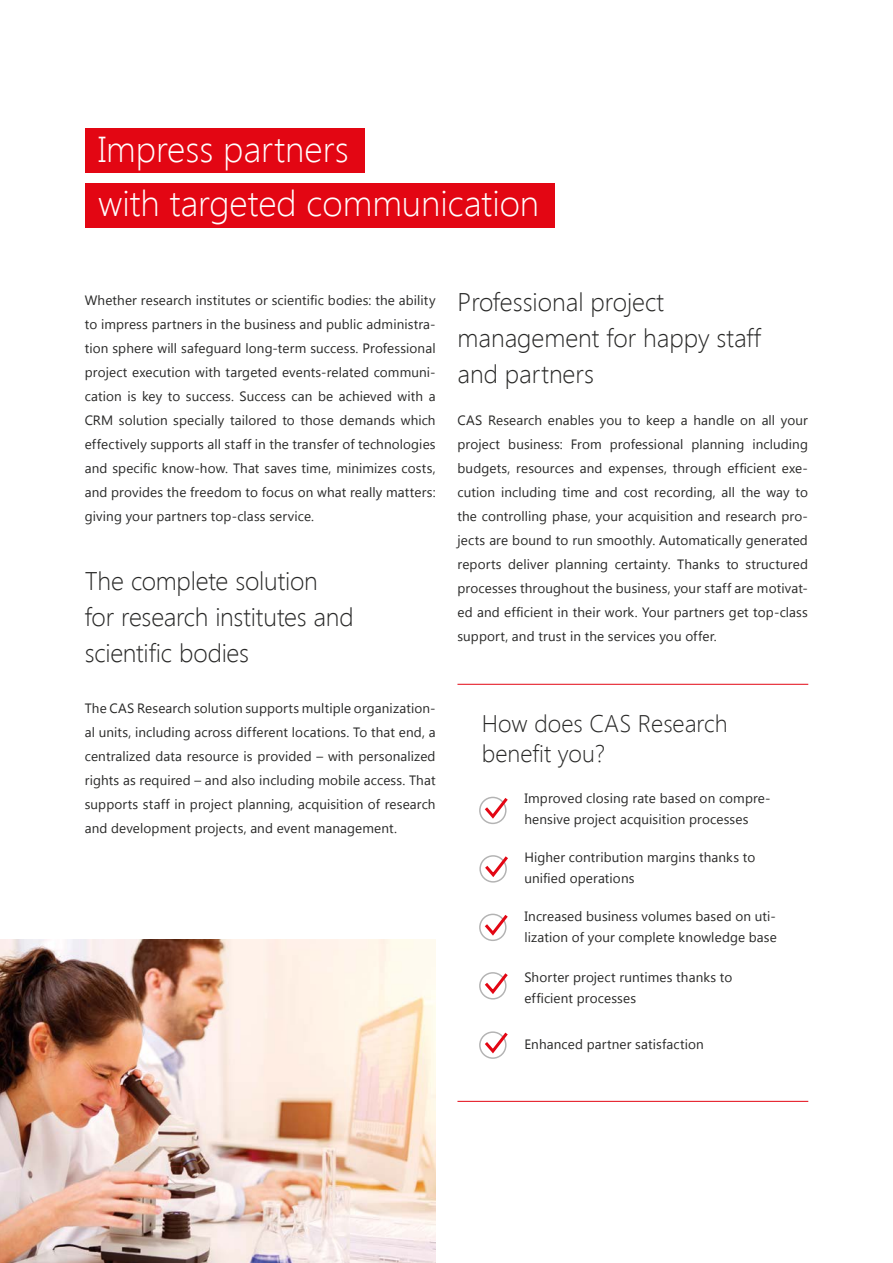
<style>
.page{position:relative;width:893px;height:1263px;background:#fff}
.page>*{position:absolute;margin:0;border:0;box-sizing:border-box;transform-origin:0 0}
.t1{font:300 36px/54px "Segoe UI";color:#fff}
.t2{font:300 25.5px/36px "Segoe UI";letter-spacing:-.005em;color:#282827}
.t3{font:300 24px/30px "Segoe UI";color:#282827}
.t4{font:13.5px/24px "Segoe UI";letter-spacing:.01em;color:#282827}
</style>
<div class="page">
<div style="left:479px;top:797px;width:28px;height:27px;border:2px solid #000;border-radius:50%"></div>
<svg style="left:482px;top:796px;width:26px;height:25px"></svg>
<div style="left:479px;top:855px;width:28px;height:28px;border:2px solid #000;border-radius:50%"></div>
<svg style="left:482px;top:855px;width:26px;height:24px"></svg>
<div style="left:479px;top:914px;width:28px;height:27px;border:2px solid #000;border-radius:50%"></div>
<svg style="left:482px;top:913px;width:26px;height:25px"></svg>
<div style="left:479px;top:972px;width:28px;height:27px;border:2px solid #000;border-radius:50%"></div>
<svg style="left:482px;top:972px;width:26px;height:24px"></svg>
<div style="left:479px;top:1031px;width:28px;height:28px;border:2px solid #000;border-radius:50%"></div>
<svg style="left:482px;top:1031px;width:26px;height:25px"></svg>
<img style="left:0;top:940px;width:436px;height:323px">
<div style="left:85px;top:183px;width:469px;height:44px;background:#e30613"></div>
<div style="left:85px;top:129px;width:279px;height:44px;background:#e30613"></div>
<hr style="left:457px;top:684px;width:351px;height:1px;background:#e30613">
<hr style="left:457px;top:1101px;width:351px;height:1px;background:#e30613">
<h1 class="t1" style="left:98px;top:121px;width:442px">Impress partners<br>with targeted communication</h1>
<p class="t4" style="left:85px;top:288px;width:352px;text-align:justify">Whether research institutes or scientific bodies: the ability to impress partners in the business and public administra&shy;tion sphere will safeguard long-term success. Professional project execution with targeted events-related communi&shy;cation is key to success. Success can be achieved with a CRM solution specially tailored to those demands which effectively supports all staff in the transfer of technologies and specific know-how. That saves time, minimizes costs, and provides the freedom to focus on what really matters: giving your partners top-class service.</p>
<h2 class="t2" style="left:85px;top:562px;width:270px">The complete solution<br>for research institutes and scientific bodies</h2>
<p class="t4" style="left:85px;top:696px;width:352px;text-align:justify">The CAS Research solution supports multiple organization&shy;al units, including across different locations. To that end, a centralized data resource is provided – with personalized rights as required – and also including mobile access. That supports staff in project planning, acquisition of research and development projects, and event management.</p>
<h2 class="t2" style="left:457px;top:284px;width:305px">Professional project management for happy staff and partners</h2>
<p class="t4" style="left:457px;top:408px;width:352px;text-align:justify">CAS Research enables you to keep a handle on all your project business: From professional planning including budgets, resources and expenses, through efficient exe&shy;cution including time and cost recording, all the way to the controlling phase, your acquisition and research pro&shy;jects are bound to run smoothly. Automatically generated reports deliver planning certainty. Thanks to structured processes throughout the business, your staff are motivat&shy;ed and efficient in their work. Your partners get top-class support, and trust in the services you offer.</p>
<h3 class="t3" style="left:482px;top:708px;width:247px">How does CAS Research benefit you?</h3>
<p class="t4" style="left:524px;top:787px;width:248px;line-height:21px">Improved closing rate based on compre&shy;hensive project acquisition processes</p>
<p class="t4" style="left:524px;top:846px;width:232px;line-height:21px">Higher contribution margins thanks to unified operations</p>
<p class="t4" style="left:524px;top:905px;width:254px;line-height:21px">Increased business volumes based on uti&shy;lization of your complete knowledge base</p>
<p class="t4" style="left:524px;top:966px;width:210px;line-height:21px">Shorter project runtimes thanks to efficient processes</p>
<p class="t4" style="left:524px;top:1031px;width:181px">Enhanced partner satisfaction</p>
</div>
